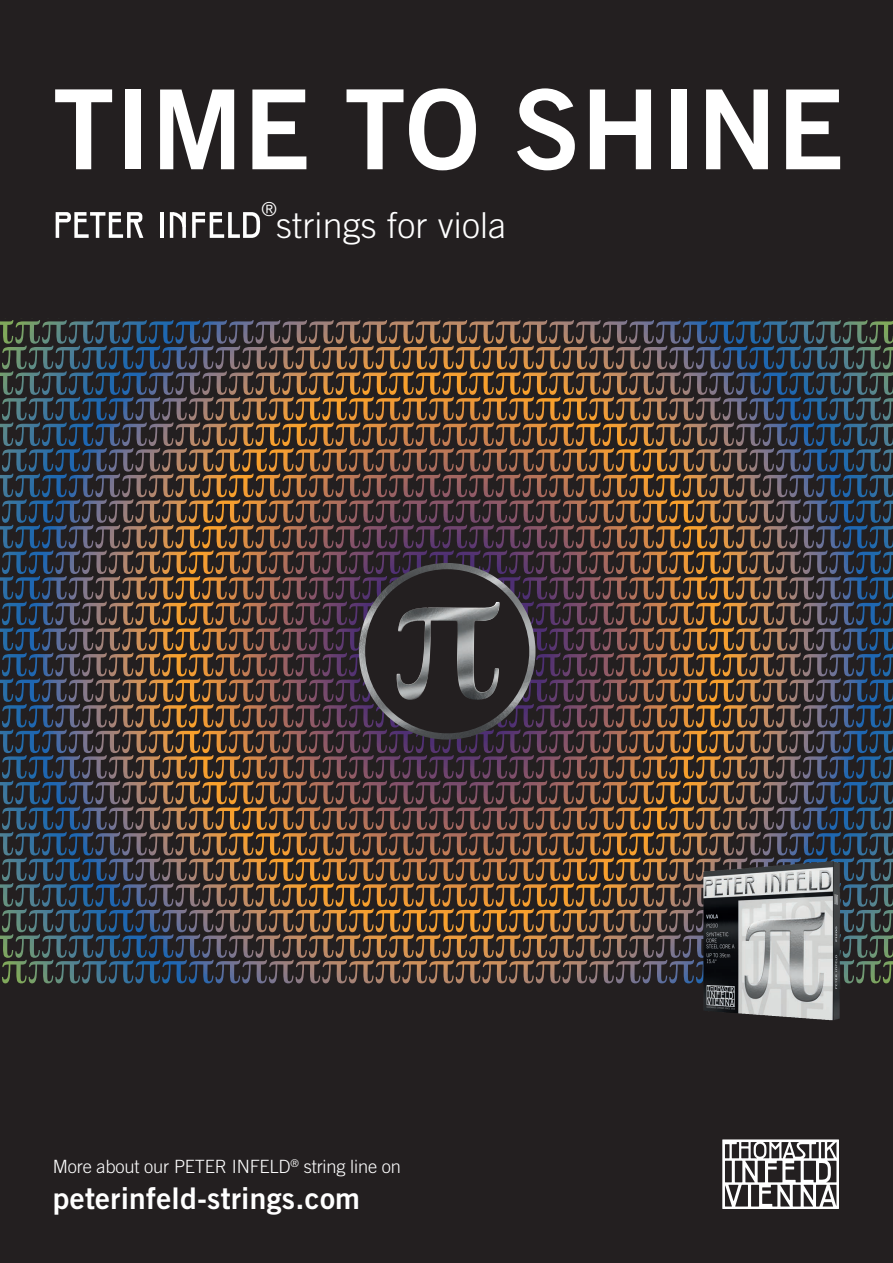
<style>
.page{position:relative;width:893px;height:1263px;background:#231f20}
.page>*{position:absolute;margin:0;border:0;box-sizing:border-box;transform-origin:0 0}
.t1{font:110.4px "Trade Gothic LT Pro Bd 2";color:#fff}
.t2{font:300 35.7px "Trade Gothic LT Std";letter-spacing:.005em;color:#fff}
.t3{font:29.85px "Trade Gothic LT Pro Bd 2";letter-spacing:.01em;color:#fff}
.t4{font:300 19.35px "Trade Gothic LT Std";color:#fff}
.t5{font:300 18.3px "Trade Gothic LT Std";letter-spacing:-.01em;color:#fff}
</style>
<div class="page">
<svg style="left:722px;top:1139px;width:117px;height:70px"></svg>
<svg style="left:170px;top:212px;width:16px;height:26px"></svg>
<hr style="left:160px;top:212px;width:3px;height:26px;background:#fff">
<svg style="left:192px;top:212px;width:68px;height:26px"></svg>
<svg style="left:56px;top:212px;width:87px;height:26px"></svg>
<img style="left:0;top:320px;width:893px;height:664px">
<img style="left:359px;top:563px;width:176px;height:177px">
<img style="left:703px;top:861px;width:137px;height:159px">
<h1 class="t1" style="left:53px;top:61px;width:793px">TIME TO SHINE</h1>
<p class="t4" style="left:261px;top:198px;width:17px">®</p>
<h2 class="t2" style="left:276px;top:204px;width:232px">strings for viola</h2>
<p class="t5" style="left:53px;top:1155px;width:349px">More about our PETER INFELD<sup>®</sup> string line on</p>
<h3 class="t3" style="left:53px;top:1180px;width:309px">peterinfeld-strings.com</h3>
</div>
